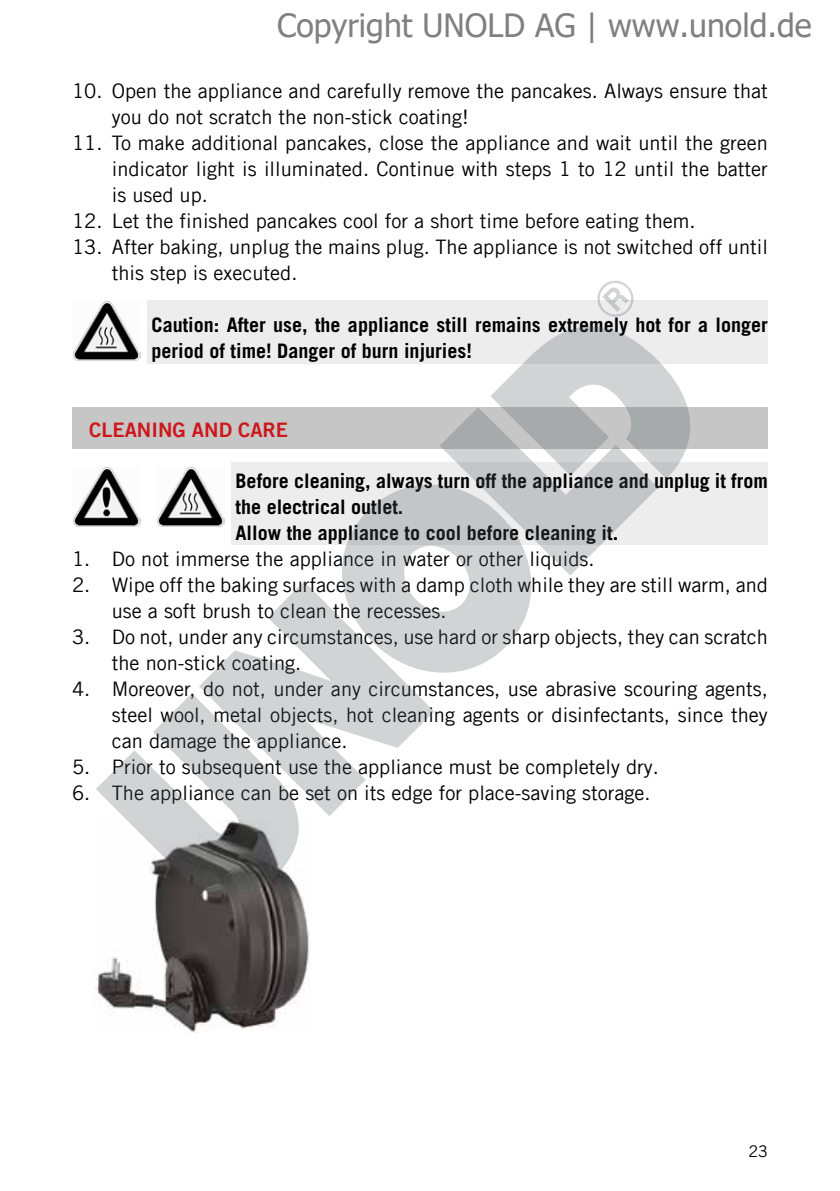
<style>
.page{position:relative;width:840px;height:1191px;background:#fff}
.page>*{position:absolute;margin:0;border:0;box-sizing:border-box;transform-origin:0 0}
.t1{font:32px "Tahoma";color:#808080}
.t2{font:20px/26px "Trade Gothic LT Com";color:#000}
.t3{font:700 20px/26px "Trade Gothic LT Com";color:#000}
.t4{font:20px "Trade Gothic LT Com Bd 2";color:#cd171a}
.t5{font:16px "Trade Gothic LT Com";color:#000}
</style>
<div class="page">
<div style="left:231px;top:461px;width:536px;height:83px;background:#ededed"></div>
<div style="left:147px;top:300px;width:620px;height:64px;background:#ededed"></div>
<img style="left:73px;top:301px;width:67px;height:59px">
<div style="left:72px;top:407px;width:695px;height:41px;background:#c6c6c6"></div>
<img style="left:73px;top:467px;width:67px;height:59px">
<img style="left:157px;top:467px;width:67px;height:59px">
<img style="left:94px;top:922px;width:215px;height:111px">
<svg style="left:530px;top:326px;width:191px;height:153px"></svg>
<svg style="left:440px;top:357px;width:218px;height:219px"></svg>
<svg style="left:304px;top:447px;width:264px;height:226px"></svg>
<svg style="left:199px;top:581px;width:235px;height:235px;fill:#d0d4d5"></svg>
<svg style="left:96px;top:690px;width:231px;height:232px"></svg>
<svg style="left:597px;top:280px;width:37px;height:37px"></svg>
<h1 class="t1" style="left:277px;top:4px;width:535px">Copyright UNOLD AG | www.unold.de</h1>
<p class="t2" style="left:112px;top:78px;width:657px;text-indent:-40px">10. Open the appliance and carefully remove the pancakes. Always ensure that you do not scratch the non-stick coating!</p>
<p class="t2" style="left:112px;top:130px;width:657px;text-align:justify;text-indent:-40px">11. To make additional pancakes, close the appliance and wait until the green indicator light is illuminated. Continue with steps 1 to 12 until the batter is used up.</p>
<p class="t2" style="left:72px;top:208px;width:624px">12. Let the finished pancakes cool for a short time before eating them.</p>
<p class="t2" style="left:112px;top:234px;width:657px;text-indent:-40px">13. After baking, unplug the mains plug. The appliance is not switched off until this step is executed.</p>
<p class="t3" style="left:151px;top:312px;width:617px">Caution: After use, the appliance still remains extremely hot for a longer period of time! Danger of burn injuries!</p>
<p class="t4" style="left:89px;top:418px;width:200px">CLEANING AND CARE</p>
<p class="t3" style="left:235px;top:468px;width:533px">Before cleaning, always turn off the appliance and unplug it from the electrical outlet.<br>Allow the appliance to cool before cleaning it.</p>
<p class="t2" style="left:72px;top:546px;width:523px">1. Do not immerse the appliance in water or other liquids.</p>
<p class="t2" style="left:112px;top:572px;width:657px;text-indent:-40px">2. Wipe off the baking surfaces with a damp cloth while they are still warm, and use a soft brush to clean the recesses.</p>
<p class="t2" style="left:112px;top:624px;width:657px;text-indent:-40px">3. Do not, under any circumstances, use hard or sharp objects, they can scratch the non-stick coating.</p>
<p class="t2" style="left:112px;top:676px;width:657px;text-align:justify;text-indent:-40px">4. Moreover, do not, under any circumstances, use abrasive scouring agents, steel wool, metal objects, hot cleaning agents or disinfectants, since they can damage the appliance.</p>
<p class="t2" style="left:72px;top:754px;width:588px">5. Prior to subsequent use the appliance must be completely dry.</p>
<p class="t2" style="left:72px;top:780px;width:579px">6. The appliance can be set on its edge for place-saving storage.</p>
<p class="t5" style="left:748px;top:1141px;width:21px">23</p>
</div>
